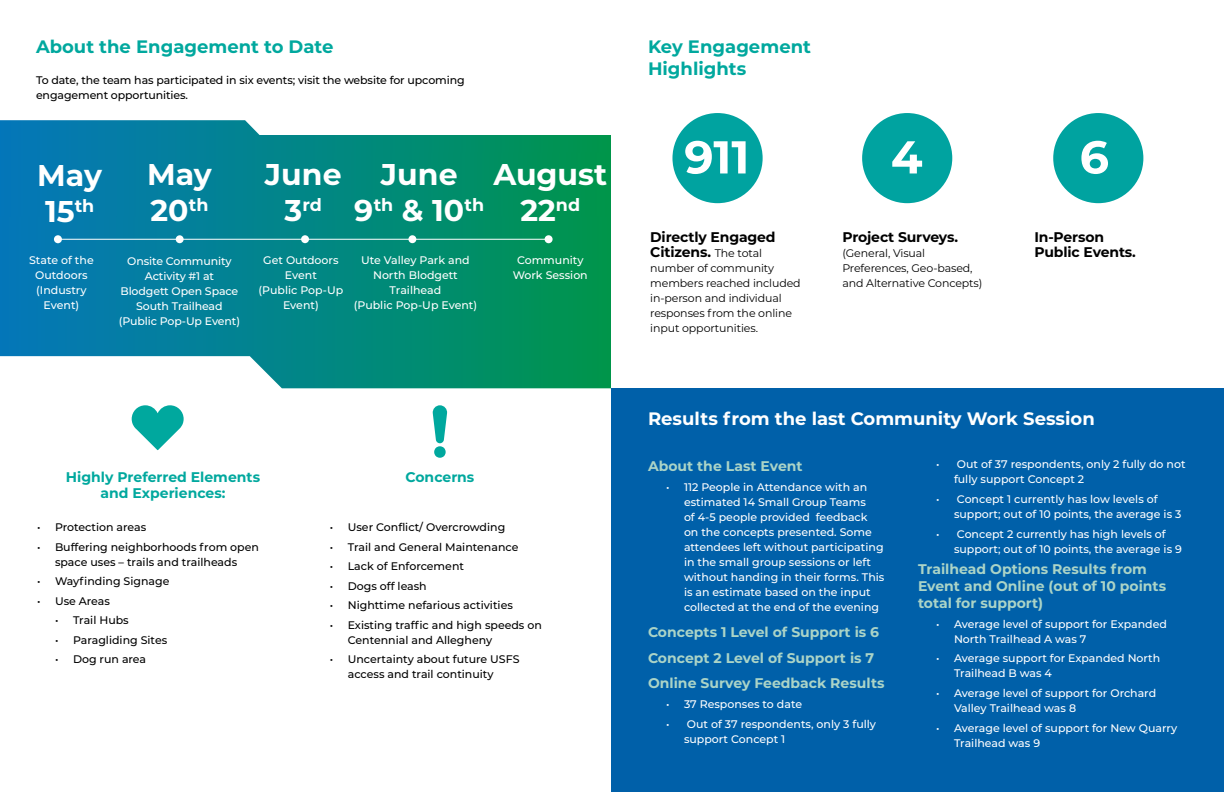
<style>
.page{position:relative;width:1224px;height:792px;background:#fff}
.page>*{position:absolute;margin:0;border:0;box-sizing:border-box;transform-origin:0 0}
.t1{font:700 30px/36px "Montserrat";color:#fff}
.t2{font:700 18px/21.6px "Montserrat";color:#00a89e}
.t3{font:700 18px "Montserrat";color:#fff}
.t4{font:700 17.5px "Montserrat";color:#fff}
.t5{font:700 14px/16.8px "Montserrat";color:#abd4c7}
.t6{font:700 14px/15px "Montserrat";letter-spacing:-.01em;color:#000}
.t7{font:700 14px/16.8px "Montserrat";color:#00a89e;text-align:center}
.t8{font:500 11px/15px "Montserrat";color:#fff}
.t9{font:500 11px/15px "Montserrat";color:#000}
.t10{font:11px/15px "Montserrat";letter-spacing:-.01em;color:#000}
.s1{font-size:30px}
.s2{font-weight:400;font-size:11px}
</style>
<div class="page">
<div style="left:672px;top:113px;width:91px;height:90px;background:#00a3a0;border-radius:50%"></div>
<div style="left:862px;top:113px;width:90px;height:90px;background:#00a3a0;border-radius:50%"></div>
<div style="left:1053px;top:113px;width:90px;height:90px;background:#00a3a0;border-radius:50%"></div>
<div style="left:0;top:136px;width:611px;height:263px;background:linear-gradient(to right,#0577bc,#00954e)"></div>
<svg style="left:0;top:120px;width:609px;height:97px;background:#189092"></svg>
<svg style="left:0;top:356px;width:611px;height:95px"></svg>
<hr style="left:58px;top:239px;width:491px;height:1px;background:#fff">
<div style="left:54px;top:235px;width:8px;height:8px;background:#fff;border-radius:50%"></div>
<div style="left:545px;top:235px;width:8px;height:8px;background:#fff;border-radius:50%"></div>
<div style="left:176px;top:235px;width:8px;height:8px;background:#fff;border-radius:50%"></div>
<div style="left:408px;top:235px;width:8px;height:8px;background:#fff;border-radius:50%"></div>
<div style="left:301px;top:235px;width:8px;height:8px;background:#fff;border-radius:50%"></div>
<div style="left:611px;top:388px;width:613px;height:404px;background:#0060a9"></div>
<svg style="left:685px;top:141px;width:61px;height:33px"></svg>
<svg style="left:1081px;top:141px;width:27px;height:33px"></svg>
<svg style="left:892px;top:141px;width:30px;height:32px"></svg>
<svg style="left:132px;top:405px;width:52px;height:45px"></svg>
<svg style="left:432px;top:405px;width:16px;height:53px"></svg>
<p class="t2" style="left:36px;top:35px;width:299px">About the Engagement to Date</p>
<p class="t2" style="left:648px;top:35px;width:164px">Key Engagement<br>Highlights</p>
<p class="t9" style="left:36px;top:72px;width:430px">To date, the team has participated in six events; visit the website for upcoming engagement opportunities.</p>
<p class="t1" style="left:37px;top:156px;width:66px">May<br>15<sup>th</sup></p>
<p class="t1" style="left:147px;top:155px;width:66px">May<br>20<sup>th</sup></p>
<p class="t1" style="left:265px;top:155px;width:78px">June</p>
<p class="t4" style="left:285px;top:192px;width:39px"><span class="s1">3</span>rd</p>
<p class="t1" style="left:354px;top:155px;width:132px;text-align:center">June<br>9<sup>th</sup> &amp; 10<sup>th</sup></p>
<p class="t1" style="left:493px;top:155px;width:115px;text-align:center">August<br>22<sup>nd</sup></p>
<p class="t8" style="left:29px;top:252px;width:66px;text-align:center">State of the<br>Outdoors (Industry<br>Event)</p>
<p class="t8" style="left:119px;top:253px;width:123px;text-align:center">Onsite Community<br>Activity #1 at<br>Blodgett Open Space<br>South Trailhead (Public Pop-Up Event)</p>
<p class="t8" style="left:258px;top:252px;width:86px;text-align:center">Get Outdoors<br>Event<br>(Public Pop-Up<br>Event)</p>
<p class="t8" style="left:513px;top:252px;width:77px;text-align:center">Community<br>Work Session</p>
<p class="t8" style="left:354px;top:252px;width:125px;text-align:center">Ute Valley Park and<br>North Blodgett<br>Trailhead<br>(Public Pop-Up Event)</p>
<p class="t6" style="left:650px;top:229px;width:127px">Directly Engaged<br>Citizens. <span class="s2">The total</span></p>
<p class="t10" style="left:650px;top:260px;width:152px">number of community members reached included in-person and individual responses from the online input opportunities.</p>
<p class="t6" style="left:842px;top:229px;width:117px">Project Surveys.</p>
<p class="t10" style="left:842px;top:245px;width:142px">(General, Visual<br>Preferences, Geo-based, and Alternative Concepts)</p>
<p class="t6" style="left:1034px;top:229px;width:103px">In-Person<br>Public Events.</p>
<p class="t3" style="left:648px;top:405px;width:448px">Results from the last Community Work Session</p>
<p class="t7" style="left:66px;top:468px;width:196px">Highly Preferred Elements and Experiences:</p>
<p class="t7" style="left:405px;top:468px;width:71px">Concerns</p>
<p class="t8" style="left:954px;top:457px;width:233px;text-indent:-18px">• Out of 37 respondents, only 2 fully do not fully support Concept 2</p>
<p class="t5" style="left:648px;top:457px;width:156px">About the Last Event</p>
<p class="t8" style="left:684px;top:479px;width:202px;text-indent:-18px">• 112 People in Attendance with an estimated 14 Small Group Teams<br>of 4-5 people provided feedback on the concepts presented. Some attendees left without participating in the small group sessions or left without handing in their forms. This is an estimate based on the input collected at the end of the evening</p>
<p class="t5" style="left:648px;top:623px;width:233px">Concepts 1 Level of Support is 6</p>
<p class="t5" style="left:648px;top:649px;width:228px">Concept 2 Level of Support is 7</p>
<p class="t5" style="left:648px;top:674px;width:238px">Online Survey Feedback Results</p>
<p class="t8" style="left:666px;top:696px;width:138px">• 37 Responses to date</p>
<p class="t8" style="left:684px;top:716px;width:194px;text-indent:-18px">• Out of 37 respondents, only 3 fully support Concept 1</p>
<p class="t8" style="left:954px;top:491px;width:229px;text-indent:-18px">• Concept 1 currently has low levels of support; out of 10 points, the average is 3</p>
<p class="t8" style="left:954px;top:526px;width:229px;text-indent:-18px">• Concept 2 currently has high levels of support; out of 10 points, the average is 9</p>
<p class="t5" style="left:918px;top:560px;width:250px">Trailhead Options Results from<br>Event and Online (out of 10 points total for support)</p>
<p class="t8" style="left:954px;top:616px;width:215px;text-indent:-18px">• Average level of support for Expanded<br>North Trailhead A was 7</p>
<p class="t8" style="left:954px;top:650px;width:208px;text-indent:-18px">• Average support for Expanded North<br>Trailhead B was 4</p>
<p class="t8" style="left:954px;top:685px;width:204px;text-indent:-18px">• Average level of support for Orchard<br>Valley Trailhead was 8</p>
<p class="t8" style="left:954px;top:720px;width:225px;text-indent:-18px">• Average level of support for New Quarry<br>Trailhead was 9</p>
<p class="t9" style="left:330px;top:520px;width:177px">• User Conflict/ Overcrowding</p>
<p class="t9" style="left:330px;top:539px;width:190px">• Trail and General Maintenance</p>
<p class="t9" style="left:330px;top:559px;width:136px">• Lack of Enforcement</p>
<p class="t9" style="left:330px;top:578px;width:99px">• Dogs off leash</p>
<p class="t9" style="left:330px;top:598px;width:185px">• Nighttime nefarious activities</p>
<p class="t9" style="left:348px;top:617px;width:196px;text-indent:-18px">• Existing traffic and high speeds on<br>Centennial and Allegheny</p>
<p class="t9" style="left:348px;top:652px;width:173px;text-indent:-18px">• Uncertainty about future USFS access and trail continuity</p>
<p class="t9" style="left:37px;top:520px;width:111px">• Protection areas</p>
<p class="t9" style="left:37px;top:539px;width:223px;text-align:center">• Buffering neighborhoods from open space uses – trails and trailheads</p>
<p class="t9" style="left:37px;top:574px;width:134px">• Wayfinding Signage</p>
<p class="t9" style="left:37px;top:593px;width:74px">• Use Areas</p>
<p class="t9" style="left:55px;top:613px;width:75px">• Trail Hubs</p>
<p class="t9" style="left:55px;top:632px;width:114px">• Paragliding Sites</p>
<p class="t9" style="left:55px;top:652px;width:93px">• Dog run area</p>
</div>
